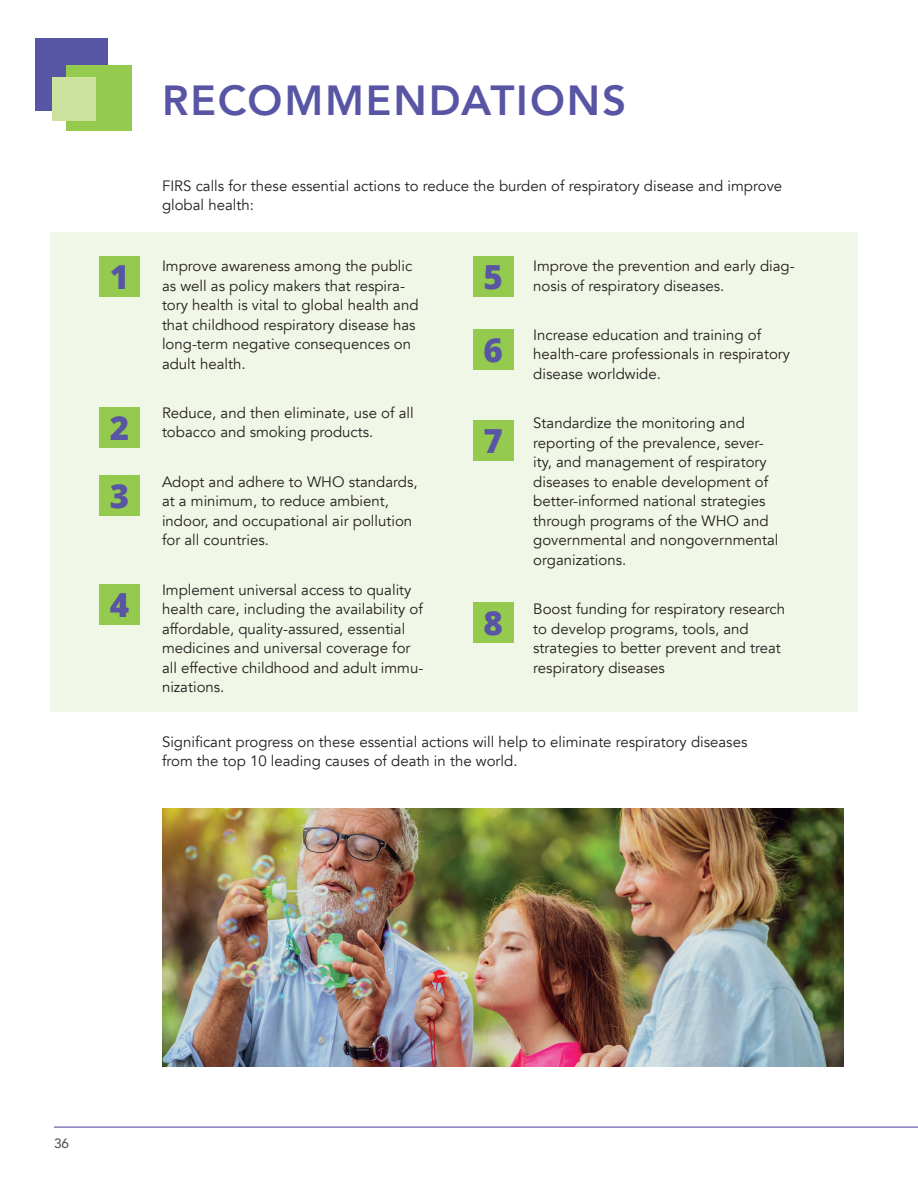
<style>
.page{position:relative;width:918px;height:1188px;background:#fff}
.page>*{position:absolute;margin:0;border:0;box-sizing:border-box;transform-origin:0 0}
.t1{font:800 42px "Avenir";letter-spacing:.045em;color:#5855a4}
.t2{font:800 33.15px/67.7px "Open Sans";color:#5855a4}
.t3{font:15px/19.5px "Avenir";color:#231f20}
.t4{font:500 13.5px "Avenir";color:#525759}
</style>
<div class="page">
<hr style="left:54px;top:1127px;width:864px;height:1px;background:#5855a4">
<div style="left:35px;top:38px;width:73px;height:72px;background:#5855a4"></div>
<div style="left:66px;top:65px;width:66px;height:65px;background:#94ca4e"></div>
<div style="left:52px;top:77px;width:44px;height:43px;background:#cde29e"></div>
<div style="left:51px;top:232px;width:807px;height:480px;background:#f1f7e6"></div>
<div style="left:99px;top:256px;width:41px;height:41px;background:#94ca4e"></div>
<div style="left:99px;top:407px;width:41px;height:41px;background:#94ca4e"></div>
<div style="left:99px;top:475px;width:41px;height:40px;background:#94ca4e"></div>
<div style="left:99px;top:584px;width:41px;height:41px;background:#94ca4e"></div>
<div style="left:473px;top:329px;width:41px;height:41px;background:#94ca4e"></div>
<div style="left:473px;top:256px;width:41px;height:41px;background:#94ca4e"></div>
<div style="left:473px;top:420px;width:41px;height:40px;background:#94ca4e"></div>
<div style="left:473px;top:602px;width:41px;height:41px;background:#94ca4e"></div>
<img style="left:162px;top:808px;width:682px;height:258px">
<h2 class="t2" style="left:110px;top:241px;width:21px">1</h2>
<h2 class="t2" style="left:110px;top:393px;width:21px">2<br>3</h2>
<h2 class="t2" style="left:110px;top:570px;width:21px">4</h2>
<h1 class="t1" style="left:162px;top:68px;width:466px">RECOMMENDATIONS</h1>
<p class="t3" style="left:162px;top:176px;width:622px">FIRS calls for these essential actions to reduce the burden of respiratory disease and improve global health:</p>
<p class="t3" style="left:162px;top:256px;width:258px">Improve awareness among the public as well as policy makers that respira&shy;tory health is vital to global health and that childhood respiratory disease has long-term negative consequences on adult health.</p>
<p class="t3" style="left:162px;top:403px;width:253px">Reduce, and then eliminate, use of all tobacco and smoking products.</p>
<p class="t3" style="left:162px;top:472px;width:257px">Adopt and adhere to WHO standards, at a minimum, to reduce ambient, indoor, and occupational air pollution for all countries.</p>
<p class="t3" style="left:162px;top:580px;width:263px">Implement universal access to quality health care, including the availability of affordable, quality-assured, essential medicines and universal coverage for all effective childhood and adult immu&shy;nizations.</p>
<h2 class="t2" style="left:484px;top:241px;width:21px">5</h2>
<h2 class="t2" style="left:484px;top:315px;width:21px">6</h2>
<h2 class="t2" style="left:484px;top:405px;width:21px">7</h2>
<h2 class="t2" style="left:484px;top:588px;width:21px">8</h2>
<p class="t3" style="left:533px;top:256px;width:263px">Improve the prevention and early diag&shy;nosis of respiratory diseases.</p>
<p class="t3" style="left:533px;top:325px;width:258px">Increase education and training of health-care professionals in respiratory disease worldwide.</p>
<p class="t3" style="left:533px;top:414px;width:247px">Standardize the monitoring and reporting of the prevalence, sever&shy;ity, and management of respiratory diseases to enable development of better-informed national strategies through programs of the WHO and governmental and nongovernmental organizations.</p>
<p class="t3" style="left:533px;top:600px;width:253px">Boost funding for respiratory research to develop programs, tools, and strategies to better prevent and treat respiratory diseases</p>
<p class="t3" style="left:162px;top:732px;width:587px">Significant progress on these essential actions will help to eliminate respiratory diseases from the top 10 leading causes of death in the world.</p>
<p class="t4" style="left:54px;top:1132px;width:17px">36</p>
</div>
